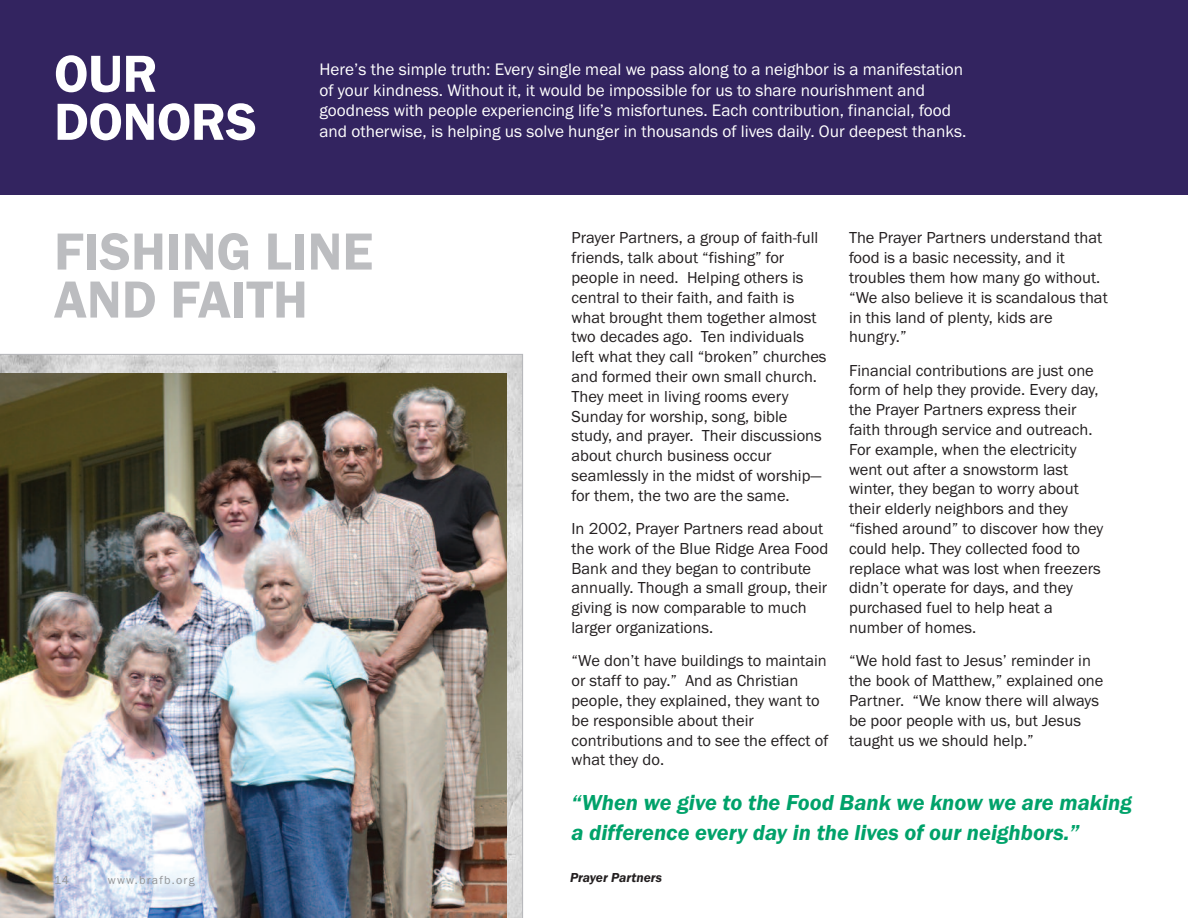
<style>
.page{position:relative;width:1188px;height:918px;background:#fff}
.page>*{position:absolute;margin:0;border:0;box-sizing:border-box;transform-origin:0 0}
.t1{font:600 54px/48px "Franklin Gothic";color:#bcbdc0}
.t2{font:600 54px/48px "Franklin Gothic";letter-spacing:-.01em;color:#fff}
.t3{font:italic 600 22.5px/30px "Franklin Gothic";color:#00a26a}
.t4{font:17.25px/20.7px "Franklin Gothic";color:#fff}
.t5{font:16.5px/19.8px "Franklin Gothic";color:#231f20}
.t6{font:italic 600 13.5px "Franklin Gothic";color:#231f20}
.t7{font:12px "Franklin Gothic";letter-spacing:.1em;color:#939598}
</style>
<div class="page">
<div style="left:0;top:0;width:1188px;height:194px;background:#332460"></div>
<svg style="left:0;top:354px;width:523px;height:564px;background:#d4d4d3"></svg>
<img style="left:0;top:373px;width:506px;height:545px">
<h1 class="t2" style="left:54px;top:49px;width:205px">OUR<br>DONORS</h1>
<p class="t4" style="left:319px;top:59px;width:648px">Here’s the simple truth: Every single meal we pass along to a neighbor is a manifestation of your kindness. Without it, it would be impossible for us to share nourishment and goodness with people experiencing life’s misfortunes. Each contribution, financial, food and otherwise, is helping us solve hunger in thousands of lives daily. Our deepest thanks.</p>
<h1 class="t1" style="left:54px;top:227px;width:321px">FISHING LINE<br>AND FAITH</h1>
<p class="t5" style="left:571px;top:228px;width:257px">Prayer Partners, a group of faith-full friends, talk about “fishing” for people in need. Helping others is central to their faith, and faith is what brought them together almost two decades ago. Ten individuals left what they call “broken” churches and formed their own small church.<br>They meet in living rooms every Sunday for worship, song, bible study, and prayer. Their discussions about church business occur seamlessly in the midst of worship— for them, the two are the same.</p>
<p class="t5" style="left:572px;top:518px;width:258px">In 2002, Prayer Partners read about the work of the Blue Ridge Area Food<br>Bank and they began to contribute annually. Though a small group, their giving is now comparable to much larger organizations.</p>
<p class="t5" style="left:572px;top:651px;width:258px">“We don’t have buildings to maintain or staff to pay.” And as Christian people, they explained, they want to be responsible about their contributions and to see the effect of what they do.</p>
<p class="t5" style="left:849px;top:228px;width:260px">The Prayer Partners understand that food is a basic necessity, and it troubles them how many go without. “We also believe it is scandalous that in this land of plenty, kids are hungry.”</p>
<p class="t5" style="left:849px;top:360px;width:256px">Financial contributions are just one form of help they provide. Every day, the Prayer Partners express their faith through service and outreach.<br>For example, when the electricity went out after a snowstorm last winter, they began to worry about their elderly neighbors and they “fished around” to discover how they could help. They collected food to replace what was lost when freezers didn’t operate for days, and they purchased fuel to help heat a number of homes.</p>
<p class="t5" style="left:849px;top:651px;width:256px">“We hold fast to Jesus’ reminder in the book of Matthew,” explained one<br>Partner. “We know there will always be poor people with us, but Jesus taught us we should help.”</p>
<h2 class="t3" style="left:571px;top:787px;width:562px">“When we give to the Food Bank we know we are making a difference every day in the lives of our neighbors.”</h2>
<p class="t7" style="left:54px;top:873px;width:16px">14</p>
<p class="t7" style="left:108px;top:873px;width:88px">www.brafb.org</p>
<p class="t6" style="left:570px;top:870px;width:94px">Prayer Partners</p>
</div>
